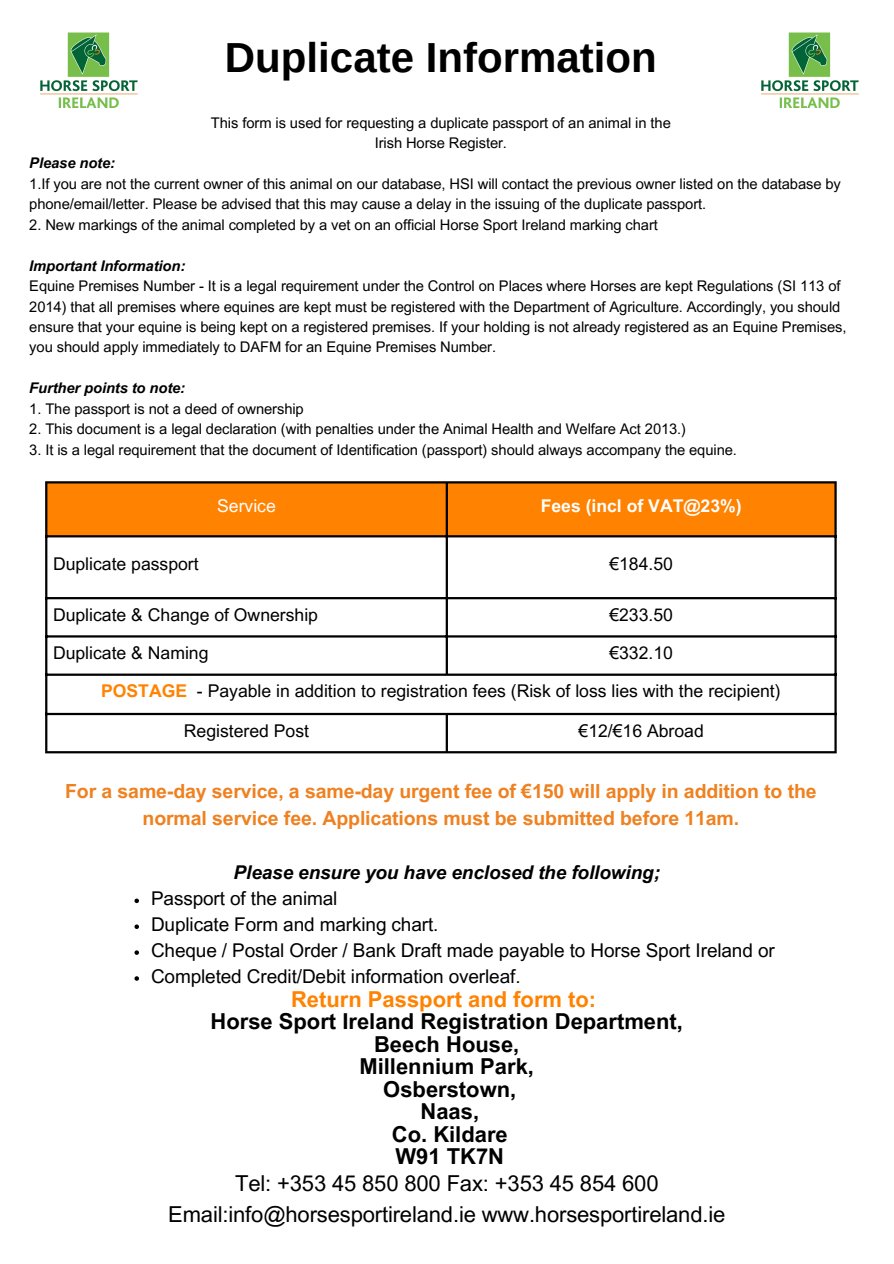
<style>
.page{position:relative;width:894px;height:1264px;background:#fff}
.page>*{position:absolute;margin:0;border:0;box-sizing:border-box;transform-origin:0 0}
.t1{font:700 42px "Arimo";color:#000}
.t2{font:700 21.9px/22.5px "Arial MT Pro";color:#000;text-align:center}
.t3{font:21.9px/30.3px "Arial MT Pro";letter-spacing:-.005em;color:#000;text-align:center}
.t4{font:700 19.5px/27px "Arial MT Pro";letter-spacing:-.005em;color:#ef8120;text-align:center}
.t5{font:18.9px "Arial MT Pro";letter-spacing:-.005em;color:#000}
.t6{font:italic 700 18.9px "Arial MT Pro";letter-spacing:-.005em;color:#000}
.t7{font:17.55px "Arial MT Pro";color:#000}
.t8{font:700 17.55px "Arial MT Pro";color:#fff}
.t9{font:17.55px "Arial MT Pro";color:#fff}
.t10{font:14.7px/20.4px "Arial MT Pro";letter-spacing:-.005em;color:#000}
.t11{font:italic 700 14.7px "Arial MT Pro";letter-spacing:-.005em;color:#000}
.s1{font-weight:700;color:#ff8200}
.s2{color:#ff8200}
</style>
<div class="page">
<img style="left:40px;top:32px;width:98px;height:75px">
<img style="left:761px;top:32px;width:98px;height:75px">
<div style="left:47px;top:483px;width:787px;height:52px;background:#ff8200"></div>
<hr style="left:45px;top:483px;width:2px;height:268px;background:#000">
<hr style="left:445px;top:483px;width:3px;height:190px;background:#000">
<hr style="left:445px;top:715px;width:3px;height:36px;background:#000">
<hr style="left:834px;top:483px;width:2px;height:268px;background:#000">
<hr style="left:45px;top:481px;width:791px;height:2px;background:#000">
<hr style="left:45px;top:535px;width:791px;height:2px;background:#000">
<hr style="left:45px;top:597px;width:791px;height:2px;background:#000">
<hr style="left:45px;top:635px;width:791px;height:2px;background:#000">
<hr style="left:45px;top:673px;width:791px;height:2px;background:#000">
<hr style="left:45px;top:713px;width:791px;height:2px;background:#000">
<hr style="left:45px;top:751px;width:791px;height:2px;background:#000">
<svg style="left:134px;top:898px;width:5px;height:5px"></svg>
<svg style="left:134px;top:924px;width:5px;height:5px"></svg>
<svg style="left:134px;top:950px;width:5px;height:4px"></svg>
<svg style="left:134px;top:976px;width:5px;height:4px"></svg>
<p class="t1" style="left:225px;top:34px;width:433px">Duplicate Information</p>
<p class="t10" style="left:211px;top:114px;width:461px">This form is used for requesting a duplicate passport of an animal in the</p>
<p class="t10" style="left:374px;top:134px;width:134px">Irish Horse Register.</p>
<p class="t11" style="left:29px;top:158px;width:87px">Please note:</p>
<p class="t10" style="left:29px;top:175px;width:812px">1.If you are not the current owner of this animal on our database, HSI will contact the previous owner listed on the database by phone/email/letter. Please be advised that this may cause a delay in the issuing of the duplicate passport.</p>
<p class="t10" style="left:29px;top:216px;width:630px">2. New markings of the animal completed by a vet on an official Horse Sport Ireland marking chart</p>
<p class="t11" style="left:29px;top:260px;width:157px">Important Information:</p>
<p class="t10" style="left:29px;top:277px;width:818px">Equine Premises Number - It is a legal requirement under the Control on Places where Horses are kept Regulations (SI 113 of 2014) that all premises where equines are kept must be registered with the Department of Agriculture. Accordingly, you should ensure that your equine is being kept on a registered premises. If your holding is not already registered as an Equine Premises, you should apply immediately to DAFM for an Equine Premises Number.</p>
<p class="t11" style="left:29px;top:382px;width:157px">Further points to note:</p>
<p class="t10" style="left:29px;top:400px;width:276px">1. The passport is not a deed of ownership</p>
<p class="t10" style="left:29px;top:420px;width:658px">2. This document is a legal declaration (with penalties under the Animal Health and Welfare Act 2013.)</p>
<p class="t10" style="left:29px;top:441px;width:709px">3. It is a legal requirement that the document of Identification (passport) should always accompany the equine.</p>
<p class="t9" style="left:217px;top:499px;width:60px">Service</p>
<p class="t8" style="left:540px;top:499px;width:202px">Fees (incl of VAT@23%)</p>
<p class="t7" style="left:53px;top:557px;width:147px">Duplicate passport</p>
<p class="t7" style="left:609px;top:557px;width:65px">€184.50</p>
<p class="t7" style="left:53px;top:608px;width:266px">Duplicate &amp; Change of Ownership</p>
<p class="t7" style="left:609px;top:608px;width:65px">€233.50</p>
<p class="t7" style="left:53px;top:646px;width:157px">Duplicate &amp; Naming</p>
<p class="t7" style="left:609px;top:646px;width:65px">€332.10</p>
<p class="t7" style="left:101px;top:684px;width:680px"><span class="s1">POSTAGE</span> - Payable in addition to registration fees (Risk of loss lies with the recipient)</p>
<p class="t7" style="left:184px;top:723px;width:127px">Registered Post</p>
<p class="t7" style="left:578px;top:723px;width:127px">€12/€16 Abroad</p>
<h2 class="t4" style="left:65px;top:779px;width:752px">For a same-day service, a same-day urgent fee of €150 will apply in addition to the normal service fee. Applications must be submitted before 11am.</h2>
<p class="t6" style="left:233px;top:865px;width:427px">Please ensure you have enclosed the following;</p>
<h3 class="t5" style="left:151px;top:891px;width:188px">Passport of the animal</h3>
<h3 class="t5" style="left:151px;top:917px;width:289px">Duplicate Form and marking chart.</h3>
<p class="t5" style="left:151px;top:943px;width:625px">Cheque / Postal Order / Bank Draft made payable to Horse Sport Ireland or</p>
<p class="t5" style="left:151px;top:969px;width:371px">Completed Credit/Debit information overleaf.</p>
<p class="t2" style="left:210px;top:990px;width:474px"><span class="s2">Return Passport and form to:<br></span>Horse Sport Ireland Registration Department,<br>Beech House,<br>Millennium Park,<br>Osberstown,<br>Naas,<br>Co. Kildare<br>W91 TK7N</p>
<p class="t3" style="left:168px;top:1171px;width:558px">Tel: +353 45 850 800 Fax: +353 45 854 600<br>Email:info@horsesportireland.ie www.horsesportireland.ie</p>
</div>
